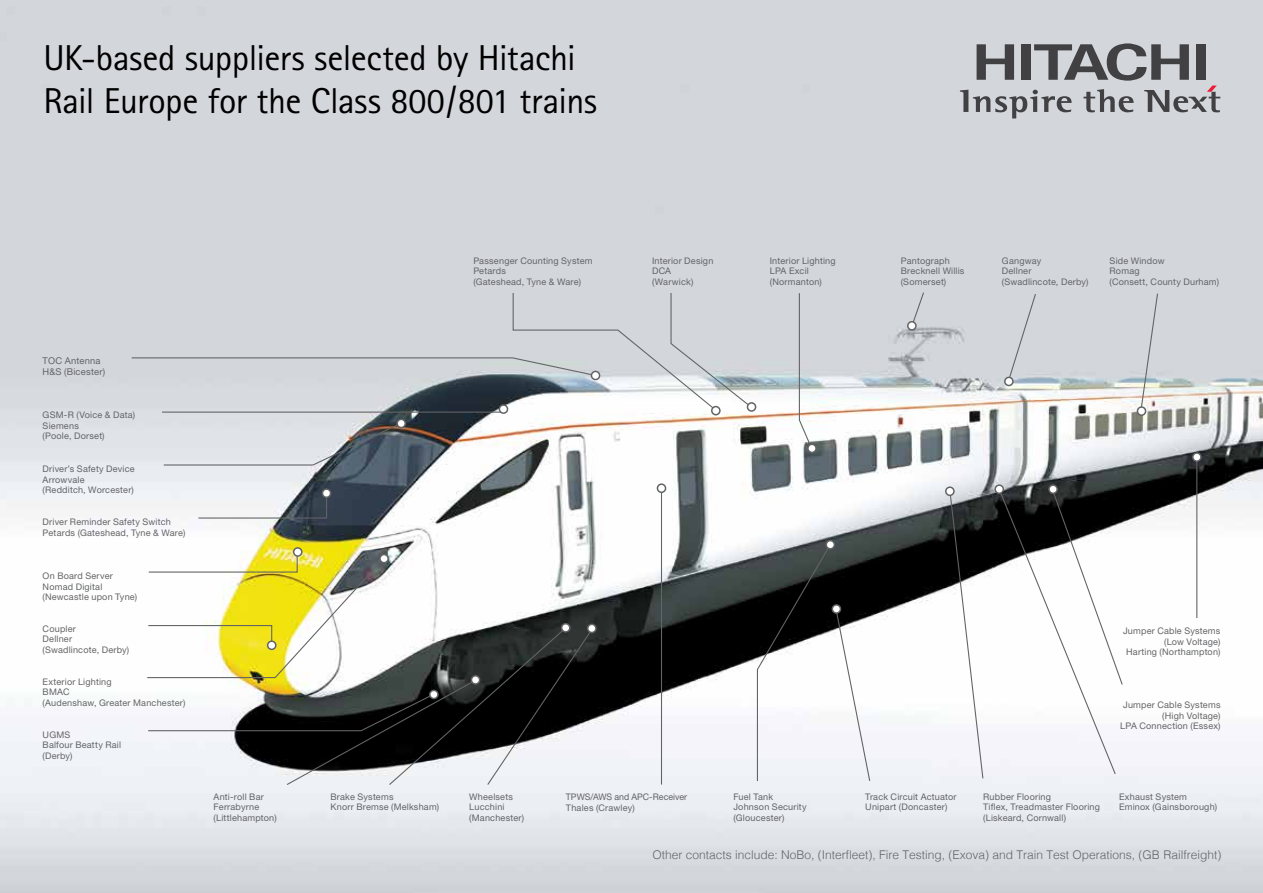
<style>
.page{position:relative;width:1263px;height:893px;background:#fff}
.page>*{position:absolute;margin:0;border:0;box-sizing:border-box;transform-origin:0 0}
.t1{font:36px/43.2px "Rotis Sans Serif";letter-spacing:-.015em;color:#000}
.t2{font:300 12px "Helvetica";color:#636466}
.t3{font:9.3px/10.6px "Helvetica Neue LT Std";letter-spacing:.02em;color:#636466}
.t4{font:9.15px/10.6px "Helvetica Neue LT Std";letter-spacing:.02em;color:#636466}
</style>
<div class="page">
<img style="left:0;top:0;width:1263px;height:893px">
<hr style="left:1196px;top:457px;width:1px;height:161px;background:#636466">
<hr style="left:661px;top:488px;width:1px;height:296px;background:#636466">
<svg style="left:911px;top:291px;width:14px;height:36px"></svg>
<svg style="left:1007px;top:293px;width:30px;height:89px"></svg>
<svg style="left:1140px;top:292px;width:19px;height:120px"></svg>
<hr style="left:162px;top:412px;width:341px;height:1px;background:#636466">
<svg style="left:131px;top:292px;width:622px;height:120px"></svg>
<svg style="left:798px;top:292px;width:15px;height:158px"></svg>
<svg style="left:163px;top:422px;width:239px;height:44px"></svg>
<svg style="left:949px;top:491px;width:35px;height:289px"></svg>
<svg style="left:997px;top:487px;width:126px;height:288px"></svg>
<svg style="left:756px;top:544px;width:115px;height:238px"></svg>
<svg style="left:197px;top:492px;width:131px;height:27px"></svg>
<svg style="left:146px;top:551px;width:447px;height:235px"></svg>
<svg style="left:960px;top:43px;width:260px;height:75px"></svg>
<div style="left:591px;top:371px;width:9px;height:9px;background:#fff;border-radius:50%"></div>
<div style="left:591px;top:371px;width:9px;height:9px;border:2px solid #636466;border-radius:50%"></div>
<div style="left:499px;top:405px;width:8px;height:8px;background:#fff;border-radius:50%"></div>
<div style="left:499px;top:404px;width:9px;height:10px;border:2px solid #636466;border-radius:50%"></div>
<div style="left:397px;top:419px;width:8px;height:8px;background:#fff;border-radius:50%"></div>
<div style="left:396px;top:419px;width:10px;height:9px;border:2px solid #636466;border-radius:50%"></div>
<div style="left:380px;top:555px;width:8px;height:8px;background:#fff;border-radius:50%"></div>
<div style="left:379px;top:554px;width:10px;height:9px;border:2px solid #636466;border-radius:50%"></div>
<div style="left:294px;top:548px;width:8px;height:8px;background:#fff;border-radius:50%"></div>
<div style="left:293px;top:547px;width:10px;height:10px;border:2px solid #636466;border-radius:50%"></div>
<div style="left:322px;top:489px;width:9px;height:8px;background:#fff;border-radius:50%"></div>
<div style="left:322px;top:488px;width:9px;height:10px;border:2px solid #636466;border-radius:50%"></div>
<div style="left:268px;top:641px;width:8px;height:8px;background:#fff;border-radius:50%"></div>
<div style="left:267px;top:640px;width:10px;height:10px;border:2px solid #636466;border-radius:50%"></div>
<div style="left:588px;top:624px;width:8px;height:8px;background:#fff;border-radius:50%"></div>
<div style="left:587px;top:624px;width:10px;height:9px;border:2px solid #636466;border-radius:50%"></div>
<div style="left:562px;top:624px;width:8px;height:8px;background:#fff;border-radius:50%"></div>
<div style="left:561px;top:623px;width:9px;height:10px;border:2px solid #636466;border-radius:50%"></div>
<div style="left:471px;top:676px;width:9px;height:8px;background:#fff;border-radius:50%"></div>
<div style="left:471px;top:675px;width:9px;height:10px;border:2px solid #636466;border-radius:50%"></div>
<div style="left:430px;top:690px;width:8px;height:8px;background:#fff;border-radius:50%"></div>
<div style="left:429px;top:690px;width:10px;height:9px;border:2px solid #636466;border-radius:50%"></div>
<div style="left:657px;top:484px;width:8px;height:8px;background:#fff;border-radius:50%"></div>
<div style="left:657px;top:483px;width:9px;height:10px;border:2px solid #636466;border-radius:50%"></div>
<div style="left:832px;top:605px;width:8px;height:8px;background:#fff;border-radius:50%"></div>
<div style="left:832px;top:604px;width:9px;height:10px;border:2px solid #636466;border-radius:50%"></div>
<div style="left:826px;top:541px;width:8px;height:8px;background:#fff;border-radius:50%"></div>
<div style="left:825px;top:540px;width:10px;height:9px;border:2px solid #636466;border-radius:50%"></div>
<div style="left:995px;top:485px;width:8px;height:8px;background:#fff;border-radius:50%"></div>
<div style="left:994px;top:484px;width:10px;height:10px;border:2px solid #636466;border-radius:50%"></div>
<div style="left:946px;top:487px;width:8px;height:8px;background:#fff;border-radius:50%"></div>
<div style="left:945px;top:486px;width:10px;height:10px;border:2px solid #636466;border-radius:50%"></div>
<div style="left:908px;top:322px;width:8px;height:8px;background:#fff;border-radius:50%"></div>
<div style="left:907px;top:321px;width:10px;height:10px;border:2px solid #636466;border-radius:50%"></div>
<div style="left:808px;top:444px;width:8px;height:8px;background:#fff;border-radius:50%"></div>
<div style="left:807px;top:444px;width:10px;height:9px;border:2px solid #636466;border-radius:50%"></div>
<div style="left:747px;top:403px;width:9px;height:8px;background:#fff;border-radius:50%"></div>
<div style="left:747px;top:402px;width:9px;height:10px;border:2px solid #636466;border-radius:50%"></div>
<div style="left:712px;top:407px;width:8px;height:8px;background:#fff;border-radius:50%"></div>
<div style="left:711px;top:406px;width:10px;height:9px;border:2px solid #636466;border-radius:50%"></div>
<div style="left:1193px;top:453px;width:8px;height:8px;background:#fff;border-radius:50%"></div>
<div style="left:1192px;top:452px;width:10px;height:10px;border:2px solid #636466;border-radius:50%"></div>
<div style="left:1049px;top:485px;width:8px;height:8px;background:#fff;border-radius:50%"></div>
<div style="left:1048px;top:484px;width:10px;height:10px;border:2px solid #636466;border-radius:50%"></div>
<div style="left:1137px;top:407px;width:8px;height:8px;background:#fff;border-radius:50%"></div>
<div style="left:1137px;top:406px;width:9px;height:10px;border:2px solid #636466;border-radius:50%"></div>
<div style="left:1005px;top:377px;width:8px;height:8px;background:#fff;border-radius:50%"></div>
<div style="left:1004px;top:377px;width:10px;height:9px;border:2px solid #636466;border-radius:50%"></div>
<h1 class="t1" style="left:43px;top:36px;width:555px">UK-based suppliers selected by Hitachi<br>Rail Europe for the Class 800/801 trains</h1>
<p class="t3" style="left:43px;top:355px;width:64px">TOC Antenna<br>H&amp;S (Bicester)</p>
<p class="t4" style="left:43px;top:409px;width:94px">GSM-R (Voice &amp; Data)<br>Siemens<br>(Poole, Dorset)</p>
<p class="t4" style="left:43px;top:463px;width:94px">Driver’s Safety Device<br>Arrowvale<br>(Redditch, Worcester)</p>
<p class="t4" style="left:43px;top:516px;width:144px">Driver Reminder Safety Switch<br>Petards (Gateshead, Tyne &amp; Ware)</p>
<p class="t4" style="left:43px;top:570px;width:96px">On Board Server<br>Nomad Digital (Newcastle upon Tyne)</p>
<p class="t4" style="left:43px;top:623px;width:88px">Coupler<br>Dellner (Swadlincote, Derby)</p>
<p class="t4" style="left:43px;top:676px;width:144px">Exterior Lighting<br>BMAC<br>(Audenshaw, Greater Manchester)</p>
<p class="t4" style="left:43px;top:729px;width:80px">UGMS<br>Balfour Beatty Rail (Derby)</p>
<p class="t4" style="left:214px;top:791px;width:65px">Anti-roll Bar<br>Ferrabyrne (Littlehampton)</p>
<p class="t4" style="left:1002px;top:255px;width:88px">Gangway<br>Dellner (Swadlincote, Derby)</p>
<p class="t4" style="left:473px;top:255px;width:121px">Passenger Counting System<br>Petards<br>(Gateshead, Tyne &amp; Ware)</p>
<p class="t4" style="left:901px;top:255px;width:65px">Pantograph<br>Brecknell Willis (Somerset)</p>
<p class="t4" style="left:652px;top:255px;width:63px">Interior Design<br>DCA (Warwick)</p>
<p class="t4" style="left:1109px;top:255px;width:111px">Side Window<br>Romag<br>(Consett, County Durham)</p>
<p class="t4" style="left:770px;top:255px;width:67px">Interior Lighting<br>LPA Excil (Normanton)</p>
<p class="t4" style="left:330px;top:791px;width:110px">Brake Systems<br>Knorr Bremse (Melksham)</p>
<p class="t4" style="left:469px;top:791px;width:56px">Wheelsets<br>Lucchini (Manchester)</p>
<p class="t4" style="left:1123px;top:625px;width:99px;text-align:right">Jumper Cable Systems (Low Voltage)<br>Harting (Northampton)</p>
<p class="t4" style="left:566px;top:791px;width:123px">TPWS/AWS and APC-Receiver<br>Thales (Crawley)</p>
<p class="t4" style="left:733px;top:791px;width:75px">Fuel Tank<br>Johnson Security (Gloucester)</p>
<p class="t4" style="left:865px;top:791px;width:93px">Track Circuit Actuator<br>Unipart (Doncaster)</p>
<p class="t4" style="left:1120px;top:699px;width:102px;text-align:right">Jumper Cable Systems (High Voltage)<br>LPA Connection (Essex)</p>
<p class="t4" style="left:983px;top:791px;width:118px">Rubber Flooring<br>Tiflex, Treadmaster Flooring (Liskeard, Cornwall)</p>
<p class="t4" style="left:1119px;top:791px;width:100px">Exhaust System<br>Eminox (Gainsborough)</p>
<h2 class="t2" style="left:652px;top:845px;width:570px">Other contacts include: NoBo, (Interfleet), Fire Testing, (Exova) and Train Test Operations, (GB Railfreight)</h2>
</div>
